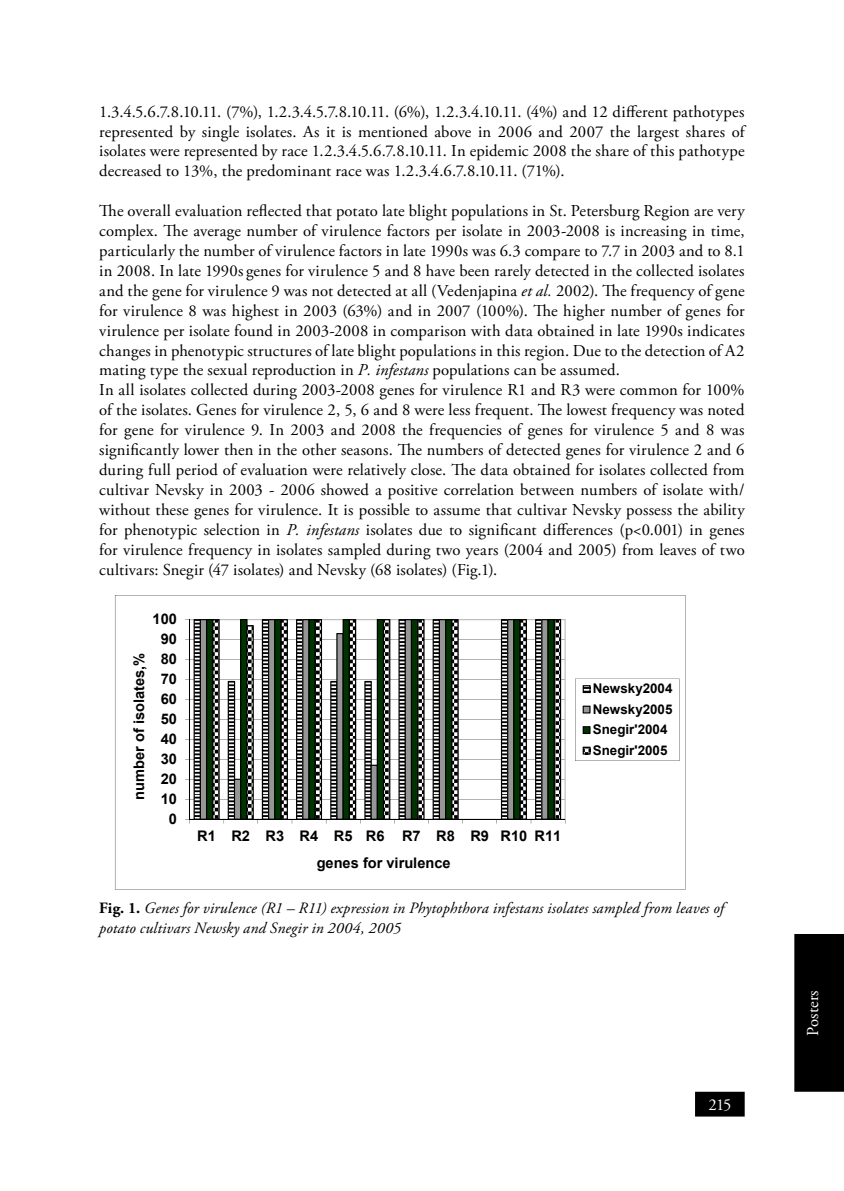
<style>
.page{position:relative;width:844px;height:1191px;background:#fff}
.page>*{position:absolute;margin:0;border:0;box-sizing:border-box;transform-origin:0 0}
.t1{font:16.62px/19.9px "Adobe Garamond Pro";letter-spacing:.01em;color:#000;text-align:justify}
.t2{font:16.62px "Adobe Garamond Pro";letter-spacing:.005em;color:#fff}
.t3{font:italic 15.75px/19.9px "Adobe Garamond Pro";letter-spacing:.01em;color:#000}
.t4{font:14.53px/16.8px "Times New Roman";color:#000}
.t5{font:700 14.53px "Arial";color:#000}
.t6{font:700 13.3px/20.5px "Arial";color:#000}
.s1{font-style:italic}
.s2{font-weight:700;font-style:normal}
</style>
<div class="page">
<div style="left:695px;top:1092px;width:48px;height:23px;background:#000"></div>
<div style="left:694px;top:1091px;width:50px;height:25px;border:2px solid #000"></div>
<div style="left:794px;top:934px;width:49px;height:157px;background:#000"></div>
<svg style="left:115px;top:595px;width:570px;height:294px"></svg>
<p class="t1" style="left:99px;top:102px;width:646px">1.3.4.5.6.7.8.10.11. (7%), 1.2.3.4.5.7.8.10.11. (6%), 1.2.3.4.10.11. (4%) and 12 different pathotypes represented by single isolates. As it is mentioned above in 2006 and 2007 the largest shares of isolates were represented by race 1.2.3.4.5.6.7.8.10.11. In epidemic 2008 the share of this pathotype decreased to 13%, the predominant race was 1.2.3.4.6.7.8.10.11. (71%).</p>
<p class="t1" style="left:99px;top:201px;width:646px;text-align:left">The overall evaluation reflected that potato late blight populations in St. Petersburg Region are very complex. The average number of virulence factors per isolate in 2003-2008 is increasing in time, particularly the number of virulence factors in late 1990s was 6.3 compare to 7.7 in 2003 and to 8.1 in 2008. In late 1990s genes for virulence 5 and 8 have been rarely detected in the collected isolates and the gene for virulence 9 was not detected at all (Vedenjapina <span class="s1">et al.</span> 2002). The frequency of gene for virulence 8 was highest in 2003 (63%) and in 2007 (100%). The higher number of genes for virulence per isolate found in 2003-2008 in comparison with data obtained in late 1990s indicates changes in phenotypic structures of late blight populations in this region. Due to the detection of A2 mating type the sexual reproduction in <span class="s1">P. infestans</span> populations can be assumed.<br>In all isolates collected during 2003-2008 genes for virulence R1 and R3 were common for 100% of the isolates. Genes for virulence 2, 5, 6 and 8 were less frequent. The lowest frequency was noted for gene for virulence 9. In 2003 and 2008 the frequencies of genes for virulence 5 and 8 was significantly lower then in the other seasons. The numbers of detected genes for virulence 2 and 6 during full period of evaluation were relatively close. The data obtained for isolates collected from cultivar Nevsky in 2003 - 2006 showed a positive correlation between numbers of isolate with/ without these genes for virulence. It is possible to assume that cultivar Nevsky possess the ability for phenotypic selection in <span class="s1">P. infestans</span> isolates due to significant differences (p&lt;0.001) in genes for virulence frequency in isolates sampled during two years (2004 and 2005) from leaves of two cultivars: Snegir (47 isolates) and Nevsky (68 isolates) (Fig.1).</p>
<p class="t4" style="left:113px;top:520px;width:581px">in genes for virulence frequency in isolates sampled during two years (2004 and 2005) from leaves of two cultivars: Snegir (47 isolates) and Nevsky (68 isolates) (Fig.1).</p>
<p class="t5" style="left:152px;top:609px;width:26px">100</p>
<p class="t5" style="left:129px;top:799px;width:148px;rotate:-90deg">number of isolates,%</p>
<p class="t5" style="left:161px;top:629px;width:18px">90</p>
<p class="t5" style="left:161px;top:649px;width:18px">80</p>
<p class="t5" style="left:161px;top:669px;width:18px">70</p>
<p class="t5" style="left:161px;top:689px;width:18px">60</p>
<p class="t5" style="left:161px;top:709px;width:18px">50</p>
<p class="t5" style="left:161px;top:729px;width:18px">40</p>
<p class="t5" style="left:161px;top:749px;width:18px">30</p>
<p class="t5" style="left:161px;top:769px;width:18px">20</p>
<p class="t5" style="left:161px;top:789px;width:18px">10</p>
<p class="t5" style="left:169px;top:809px;width:10px">0</p>
<p class="t5" style="left:197px;top:826px;width:365px">R1 R2 R3 R4 R5 R6 R7 R8 R9 R10 R11</p>
<p class="t5" style="left:316px;top:853px;width:135px">genes for virulence</p>
<p class="t6" style="left:592px;top:679px;width:81px">Newsky2004<br>Newsky2005<br>Snegir'2004<br>Snegir'2005</p>
<p class="t3" style="left:99px;top:898px;width:626px"><span class="s2">Fig. 1.</span> Genes for virulence (R1 – R11) expression in Phytophthora infestans isolates sampled from leaves of potato cultivars Newsky and Snegir in 2004, 2005</p>
<p class="t2" style="left:708px;top:1095px;width:24px">215</p>
<p class="t2" style="left:802px;top:1035px;width:47px;rotate:-90deg">Posters</p>
</div>
